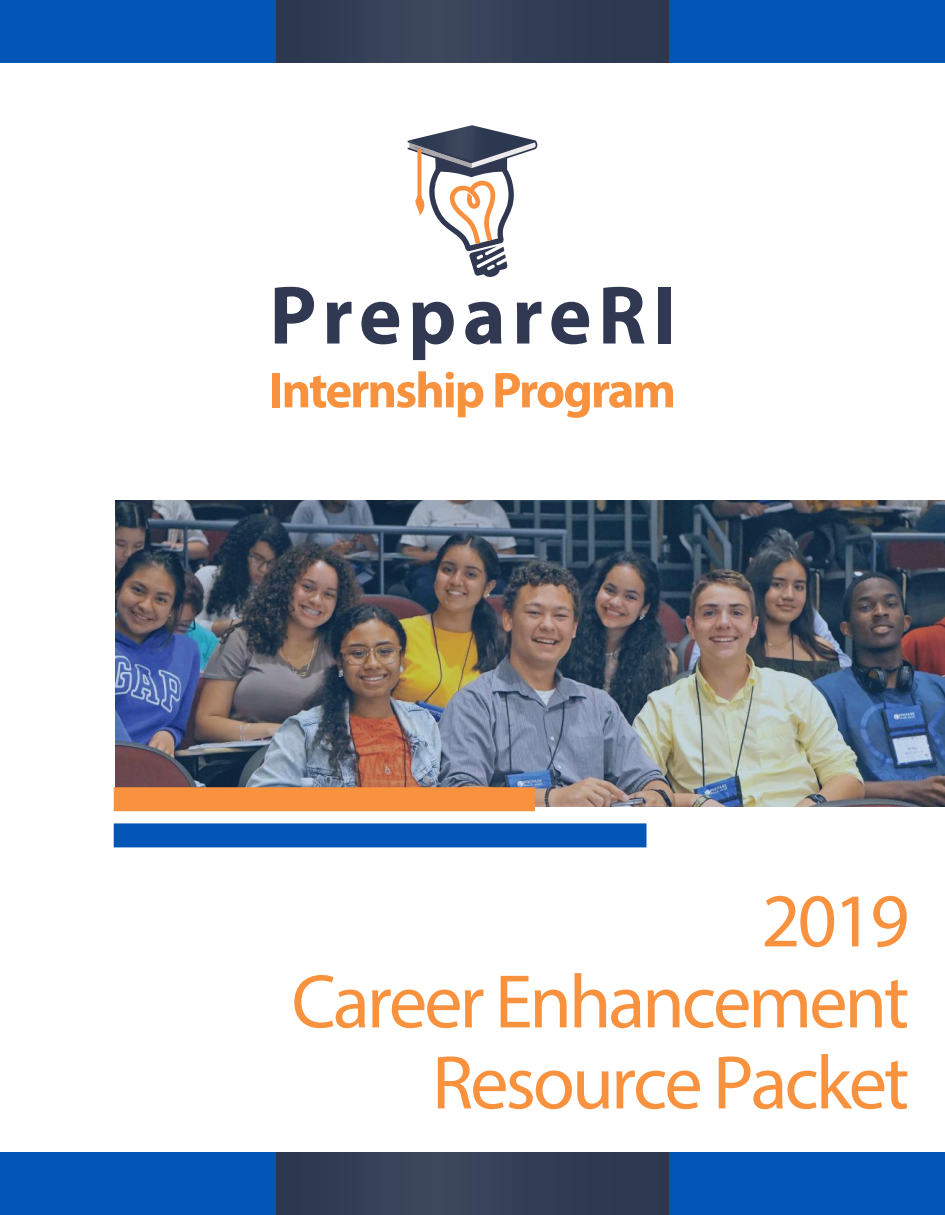
<style>
.page{position:relative;width:945px;height:1215px;background:#fff}
.page>*{position:absolute;margin:0;border:0;box-sizing:border-box;transform-origin:0 0}
.t1{font:700 83.55px "Myriad Pro";letter-spacing:.08em;color:#303852}
.t2{font:76.5px/81px "Myriad Pro";letter-spacing:-.04em;color:#f9923e;text-align:right}
.t3{font:700 50.7px "Myriad Pro";letter-spacing:-.04em;color:#f9923e}
</style>
<div class="page">
<svg style="left:408px;top:125px;width:129px;height:152px"></svg>
<div style="left:114px;top:823px;width:532px;height:24px;background:#0055b7"></div>
<div style="left:276px;top:0;width:393px;height:63px;background:#313d54"></div>
<div style="left:0;top:0;width:276px;height:63px;background:#0055b7"></div>
<div style="left:669px;top:0;width:276px;height:63px;background:#0055b7"></div>
<div style="left:276px;top:1152px;width:393px;height:63px;background:#313d54"></div>
<div style="left:0;top:1152px;width:276px;height:63px;background:#0055b7"></div>
<div style="left:669px;top:1152px;width:276px;height:63px;background:#0055b7"></div>
<img style="left:115px;top:500px;width:830px;height:306px">
<div style="left:114px;top:787px;width:421px;height:24px;background:#f9923e"></div>
<p class="t1" style="left:269px;top:261px;width:408px">PrepareRI</p>
<p class="t3" style="left:269px;top:357px;width:409px">Internship Program</p>
<p class="t2" style="left:292px;top:879px;width:619px">2019<br>Career Enhancement<br>Resource Packet</p>
</div>
